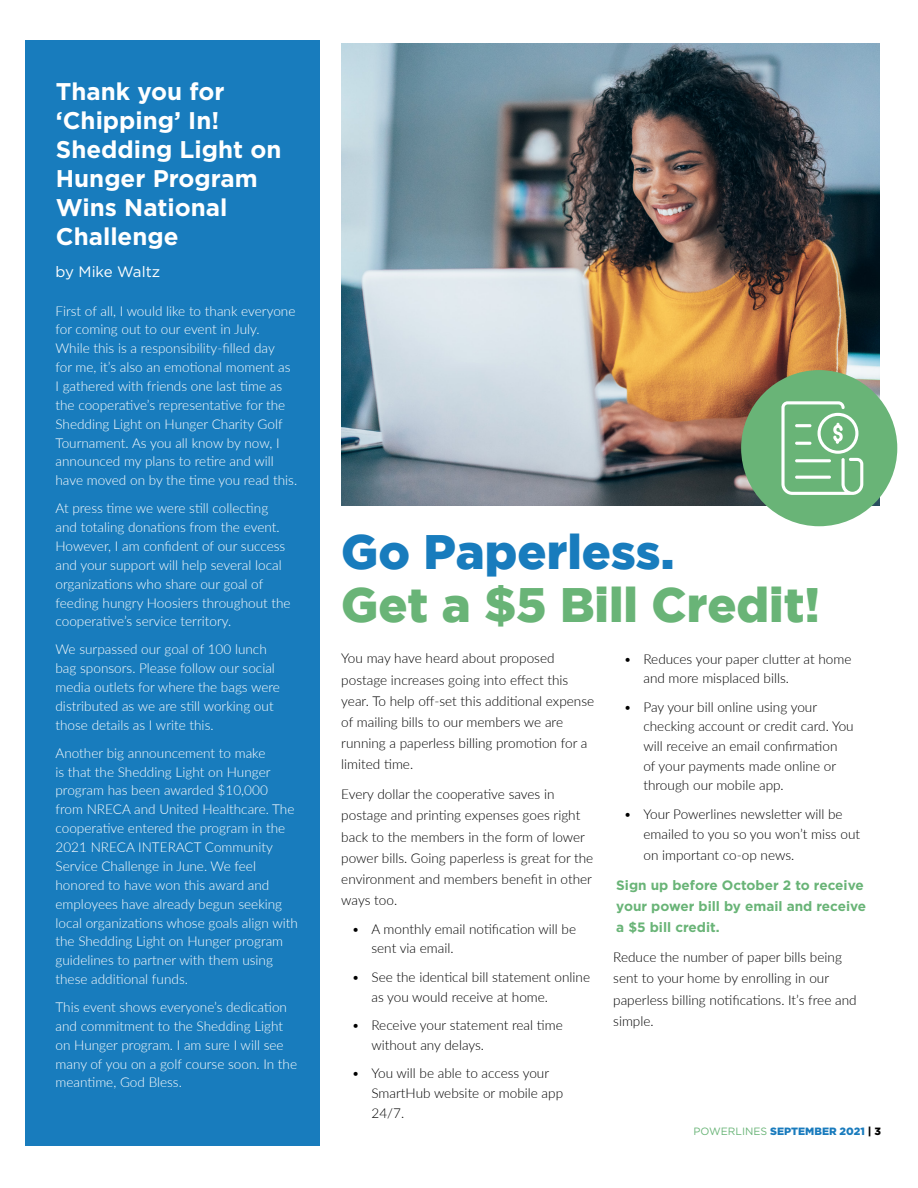
<style>
.page{position:relative;width:918px;height:1188px;background:#fff}
.page>*{position:absolute;margin:0;border:0;box-sizing:border-box;transform-origin:0 0}
.t1{font:900 48.3px "Gotham";color:#69b477}
.t2{font:900 48.3px "Gotham";color:#187cbd}
.t3{font:700 24.15px/29px "Gotham";color:#fff}
.t4{font:15.15px "Gotham";color:#fff}
.t5{font:300 13.65px/18.9px "Lato";color:#fff}
.t6{font:300 13.65px/21.1px "Lato";color:#000}
.t7{font:700 13.65px/21.1px "Gotham";color:#69b477}
.t8{font:900 10.5px "Gotham";color:#197bbd}
.s1{font-weight:400;color:#69b477}
.s2{color:#000}
</style>
<div class="page">
<div style="left:25px;top:40px;width:295px;height:1105px;background:#187cbd"></div>
<img style="left:341px;top:43px;width:538px;height:462px">
<div style="left:741px;top:370px;width:156px;height:156px;background:#69b477;border-radius:50%"></div>
<svg style="left:781px;top:401px;width:82px;height:94px"></svg>
<h2 class="t3" style="left:56px;top:77px;width:227px">Thank you for ‘Chipping’ In!<br>Shedding Light on<br>Hunger Program<br>Wins National<br>Challenge</h2>
<p class="t4" style="left:56px;top:262px;width:106px">by Mike Waltz</p>
<p class="t5" style="left:56px;top:301px;width:243px">First of all, I would like to thank everyone for coming out to our event in July.<br>While this is a responsibility-filled day<br>for me, it’s also an emotional moment as I gathered with friends one last time as the cooperative’s representative for the Shedding Light on Hunger Charity Golf Tournament. As you all know by now, I announced my plans to retire and will have moved on by the time you read this.</p>
<p class="t5" style="left:56px;top:498px;width:237px">At press time we were still collecting and totaling donations from the event.<br>However, I am confident of our success and your support will help several local organizations who share our goal of feeding hungry Hoosiers throughout the cooperative’s service territory.</p>
<p class="t5" style="left:56px;top:640px;width:226px">We surpassed our goal of 100 lunch bag sponsors. Please follow our social media outlets for where the bags were distributed as we are still working out those details as I write this.</p>
<p class="t5" style="left:56px;top:743px;width:244px">Another big announcement to make<br>is that the Shedding Light on Hunger program has been awarded $10,000 from NRECA and United Healthcare. The cooperative entered the program in the 2021 NRECA INTERACT Community Service Challenge in June. We feel honored to have won this award and employees have already begun seeking local organizations whose goals align with the Shedding Light on Hunger program guidelines to partner with them using these additional funds.</p>
<p class="t5" style="left:56px;top:997px;width:243px">This event shows everyone’s dedication and commitment to the Shedding Light on Hunger program. I am sure I will see many of you on a golf course soon. In the meantime, God Bless.</p>
<h1 class="t2" style="left:341px;top:524px;width:335px">Go Paperless.</h1>
<h1 class="t1" style="left:341px;top:577px;width:480px">Get a $5 Bill Credit!</h1>
<p class="t6" style="left:341px;top:648px;width:254px">You may have heard about proposed postage increases going into effect this year. To help off-set this additional expense of mailing bills to our members we are running a paperless billing promotion for a limited time.</p>
<p class="t6" style="left:341px;top:783px;width:254px">Every dollar the cooperative saves in postage and printing expenses goes right back to the members in the form of lower power bills. Going paperless is great for the environment and members benefit in other ways too.</p>
<p class="t6" style="left:371px;top:918px;width:206px;line-height:19.6px;text-indent:-20px">• A monthly email notification will be sent via email.</p>
<p class="t6" style="left:371px;top:967px;width:220px;line-height:19.6px;text-indent:-20px">• See the identical bill statement online as you would receive at home.</p>
<p class="t6" style="left:371px;top:1015px;width:193px;line-height:19.6px;text-indent:-20px">• Receive your statement real time without any delays.</p>
<p class="t6" style="left:371px;top:1063px;width:193px;line-height:19.6px;text-indent:-20px">• You will be able to access your<br>SmartHub website or mobile app<br>24/7.</p>
<p class="t6" style="left:643px;top:648px;width:209px;line-height:19.6px;text-indent:-20px">• Reduces your paper clutter at home and more misplaced bills.</p>
<p class="t6" style="left:643px;top:697px;width:212px;line-height:19.6px;text-indent:-20px">• Pay your bill online using your checking account or credit card. You will receive an email confirmation<br>of your payments made online or through our mobile app.</p>
<p class="t6" style="left:643px;top:804px;width:218px;line-height:19.6px;text-indent:-20px">• Your Powerlines newsletter will be emailed to you so you won’t miss out</p>
<p class="t6" style="left:643px;top:844px;width:152px">on important co-op news.</p>
<p class="t7" style="left:616px;top:874px;width:251px">Sign up before October 2 to receive your power bill by email and receive a $5 bill credit.</p>
<p class="t6" style="left:613px;top:946px;width:245px">Reduce the number of paper bills being sent to your home by enrolling in our paperless billing notifications. It’s free and simple.</p>
<p class="t8" style="left:693px;top:1124px;width:189px"><span class="s1">POWERLINES</span> SEPTEMBER 2021 <span class="s2">| 3</span></p>
</div>
